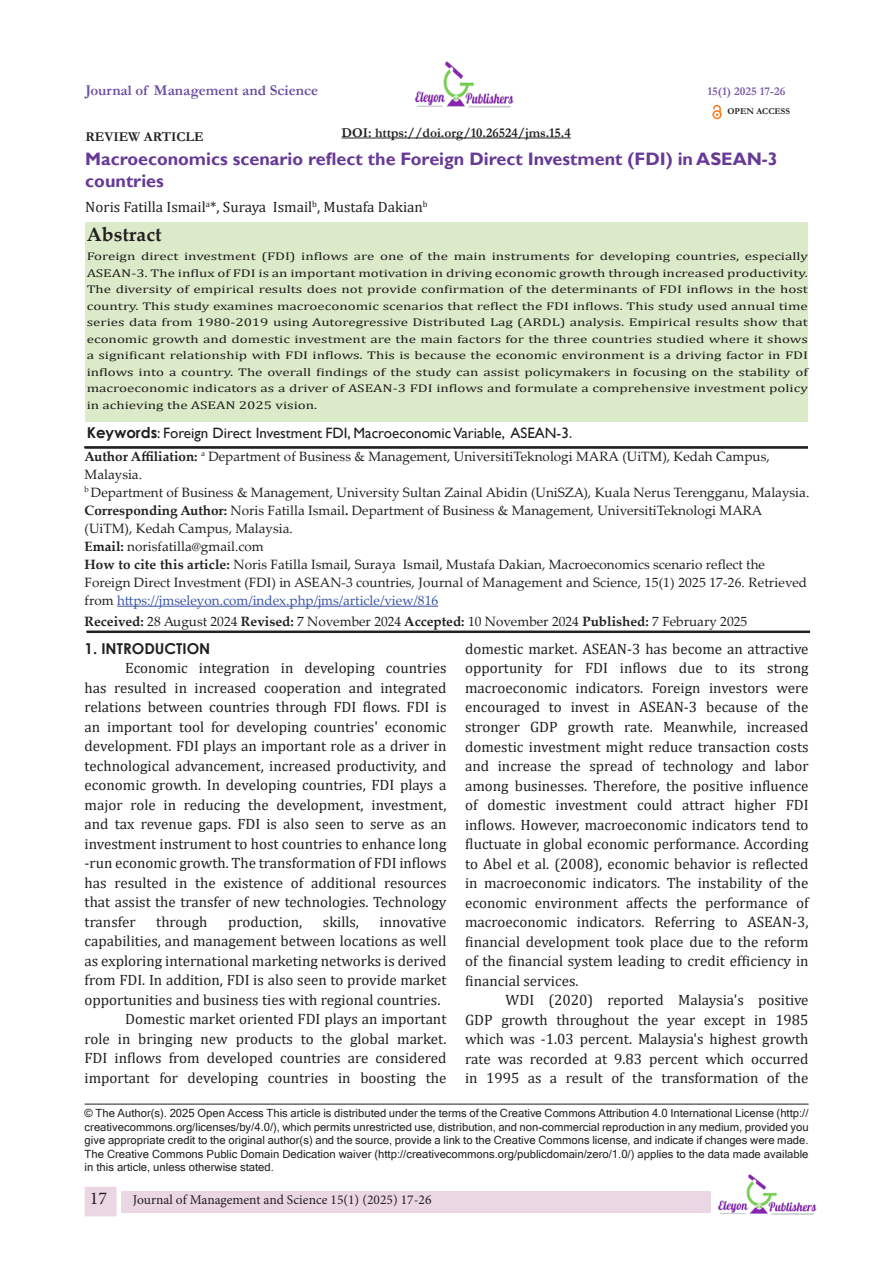
<style>
.page{position:relative;width:894px;height:1263px;background:#fff}
.page>*{position:absolute;margin:0;border:0;box-sizing:border-box;transform-origin:0 0}
.t1{font:700 19.5px "Palatino Linotype";color:#231f20}
.t2{font:700 18px/21.6px "Gill Sans";color:#673a96}
.t3{font:18px "Minion Pro";color:#231f20}
.t4{font:15px/19.5px "Cambria";color:#231f20;text-align:justify}
.t5{font:15px "Gill Sans";color:#231f20}
.t6{font:700 15px "Garamond";color:#6b4ea0}
.t7{font:700 15px "Century Gothic";color:#231f20}
.t8{font:13.5px/18px "Palatino Linotype";color:#231f20}
.t9{font:700 13.5px "Garamond";color:#231f20}
.t10{font:13.5px "Minion Pro";color:#231f20}
.t11{font:700 12px "Garamond";color:#7d58a4}
.t12{font:11.25px/16.5px "Cambria";color:#231f20;text-align:justify;scale:1.33 1}
.t13{font:11.25px/13.5px "Microsoft Sans Serif";color:#231f20;text-align:justify}
.t14{font:700 9px "Garamond";color:#231f20}
.s1{font-family:"Century Gothic";font-weight:700}
.s2{font-family:"Calibri"}
.s3{font-weight:700}
.s4{color:#3a56a5}
</style>
<div class="page">
<div style="left:121px;top:1190px;width:589px;height:22px;background:#ebd7e4"></div>
<div style="left:80px;top:1182px;width:41px;height:38px;background:#ebd7e4;border:4px solid #fff"></div>
<img style="left:700px;top:1174px;width:117px;height:41px">
<img style="left:414px;top:62px;width:100px;height:46px">
<img style="left:712px;top:104px;width:10px;height:16px">
<hr style="left:85px;top:446px;width:722px;height:1px;background:#231f20">
<hr style="left:85px;top:447px;width:722px;height:1px;background:#231f20">
<hr style="left:85px;top:448px;width:722px;height:1px;background:#231f20">
<hr style="left:117px;top:606px;width:321px;height:1px;background:#3a56a5">
<div style="left:86px;top:222px;width:721px;height:200px;background:#dbebc9"></div>
<hr style="left:87px;top:631px;width:722px;height:1px;background:#231f20">
<hr style="left:87px;top:632px;width:722px;height:1px;background:#231f20">
<hr style="left:85px;top:1103px;width:723px;height:1px;background:#231f20">
<hr style="left:341px;top:138px;width:229px;height:1px;background:#231f20">
<p class="t6" style="left:85px;top:80px;width:234px">Journal of Management and Science</p>
<p class="t9" style="left:85px;top:128px;width:120px">REVIEW ARTICLE</p>
<p class="t11" style="left:707px;top:83px;width:79px">15(1) 2025 17-26</p>
<p class="t14" style="left:727px;top:105px;width:64px">OPEN ACCESS</p>
<p class="t2" style="left:85px;top:148px;width:694px">Macroeconomics scenario reflect the Foreign Direct Investment (FDI) in ASEAN-3 countries</p>
<p class="t4" style="left:85px;top:197px;width:344px">Noris Fatilla Ismail<sup>a</sup>*, Suraya Ismail<sup>b</sup>, Mustafa Dakian<sup>b</sup></p>
<p class="t9" style="left:341px;top:123px;width:230px">DOI: https://doi.org/10.26524/jms.15.4</p>
<p class="t1" style="left:87px;top:221px;width:76px">Abstract</p>
<p class="t12" style="left:87px;top:248px;width:543px">Foreign direct investment (FDI) inflows are one of the main instruments for developing countries, especially ASEAN-3. The influx of FDI is an important motivation in driving economic growth through increased productivity.<br>The diversity of empirical results does not provide confirmation of the determinants of FDI inflows in the host country. This study examines macroeconomic scenarios that reflect the FDI inflows. This study used annual time series data from 1980-2019 using Autoregressive Distributed Lag (ARDL) analysis. Empirical results show that economic growth and domestic investment are the main factors for the three countries studied where it shows a significant relationship with FDI inflows. This is because the economic environment is a driving factor in FDI inflows into a country. The overall findings of the study can assist policymakers in focusing on the stability of macroeconomic indicators as a driver of ASEAN-3 FDI inflows and formulate a comprehensive investment policy in achieving the ASEAN 2025 vision.</p>
<p class="t5" style="left:87px;top:424px;width:487px"><span class="s1">Keywords</span>: Foreign Direct Investment FDI, Macroeconomic Variable, ASEAN-3<span class="s2">.</span></p>
<p class="t8" style="left:85px;top:446px;width:686px"><span class="s3">Author Affiliation:</span> <sup>a</sup> Department of Business &amp; Management, UniversitiTeknologi MARA (UiTM), Kedah Campus,<br>Malaysia.</p>
<p class="t8" style="left:85px;top:482px;width:726px"><sup>b</sup> Department of Business &amp; Management, University Sultan Zainal Abidin (UniSZA), Kuala Nerus Terengganu, Malaysia.</p>
<p class="t8" style="left:85px;top:500px;width:679px"><span class="s3">Corresponding Author:</span> Noris Fatilla Ismail<span class="s3">.</span> Department of Business &amp; Management, UniversitiTeknologi MARA (UiTM), Kedah Campus, Malaysia.</p>
<p class="t8" style="left:85px;top:536px;width:180px"><span class="s3">Email:</span> norisfatilla@gmail.com</p>
<p class="t8" style="left:85px;top:554px;width:723px"><span class="s3">How to cite this article:</span> Noris Fatilla Ismail, Suraya Ismail, Mustafa Dakian, Macroeconomics scenario reflect the<br>Foreign Direct Investment (FDI) in ASEAN-3 countries, Journal of Management and Science, 15(1) 2025 17-26. Retrieved from <span class="s4">https://jmseleyon.com/index.php/jms/article/view/816</span></p>
<p class="t8" style="left:85px;top:611px;width:664px"><span class="s3">Received:</span> 28 August 2024 <span class="s3">Revised:</span> 7 November 2024 <span class="s3">Accepted:</span> 10 November 2024 <span class="s3">Published:</span> 7 February 2025</p>
<p class="t7" style="left:85px;top:636px;width:127px">1. INTRODUCTION</p>
<p class="t4" style="left:85px;top:658px;width:363px;text-indent:41px">Economic integration in developing countries has resulted in increased cooperation and integrated relations between countries through FDI flows. FDI is an important tool for developing countries' economic development. FDI plays an important role as a driver in technological advancement, increased productivity, and economic growth. In developing countries, FDI plays a major role in reducing the development, investment, and tax revenue gaps. FDI is also seen to serve as an investment instrument to host countries to enhance long -run economic growth. The transformation of FDI inflows has resulted in the existence of additional resources that assist the transfer of new technologies. Technology transfer</p>
<p class="t4" style="left:156px;top:911px;width:53px">through</p>
<p class="t4" style="left:228px;top:911px;width:76px">production,</p>
<p class="t4" style="left:323px;top:911px;width:38px">skills,</p>
<p class="t4" style="left:85px;top:911px;width:363px;text-indent:295px">innovative capabilities, and management between locations as well as exploring international marketing networks is derived from FDI. In addition, FDI is also seen to provide market opportunities and business ties with regional countries.</p>
<p class="t4" style="left:85px;top:1009px;width:363px;text-indent:41px">Domestic market oriented FDI plays an important role in bringing new products to the global market.<br>FDI inflows from developed countries are considered important for developing countries in boosting the</p>
<p class="t4" style="left:465px;top:639px;width:345px">domestic market. ASEAN-3 has become an attractive opportunity for FDI inflows due to its strong macroeconomic indicators. Foreign investors were encouraged to invest in ASEAN-3 because of the stronger GDP growth rate. Meanwhile, increased domestic investment might reduce transaction costs and increase the spread of technology and labor among businesses. Therefore, the positive influence of domestic investment could attract higher FDI inflows. However, macroeconomic indicators tend to fluctuate in global economic performance. According to Abel et al. (2008), economic behavior is reflected in macroeconomic indicators. The instability of the economic environment affects the performance of macroeconomic indicators. Referring to ASEAN-3, financial development took place due to the reform of the financial system leading to credit efficiency in financial services.</p>
<p class="t4" style="left:465px;top:990px;width:345px;text-indent:40px">WDI (2020) reported Malaysia's positive GDP growth throughout the year except in 1985 which was -1.03 percent. Malaysia's highest growth rate was recorded at 9.83 percent which occurred in 1995 as a result of the transformation of the</p>
<p class="t13" style="left:85px;top:1106px;width:725px">© The Author(s). 2025 Open Access This article is distributed under the terms of the Creative Commons Attribution 4.0 International License (http:// creativecommons.org/licenses/by/4.0/), which permits unrestricted use, distribution, and non-commercial reproduction in any medium, provided you give appropriate credit to the original author(s) and the source, provide a link to the Creative Commons license, and indicate if changes were made.<br>The Creative Commons Public Domain Dedication waiver (http://creativecommons.org/publicdomain/zero/1.0/) applies to the data made available in this article, unless otherwise stated.</p>
<p class="t3" style="left:90px;top:1185px;width:19px">17</p>
<p class="t10" style="left:133px;top:1190px;width:300px">Journal of Management and Science 15(1) (2025) 17-26</p>
</div>
